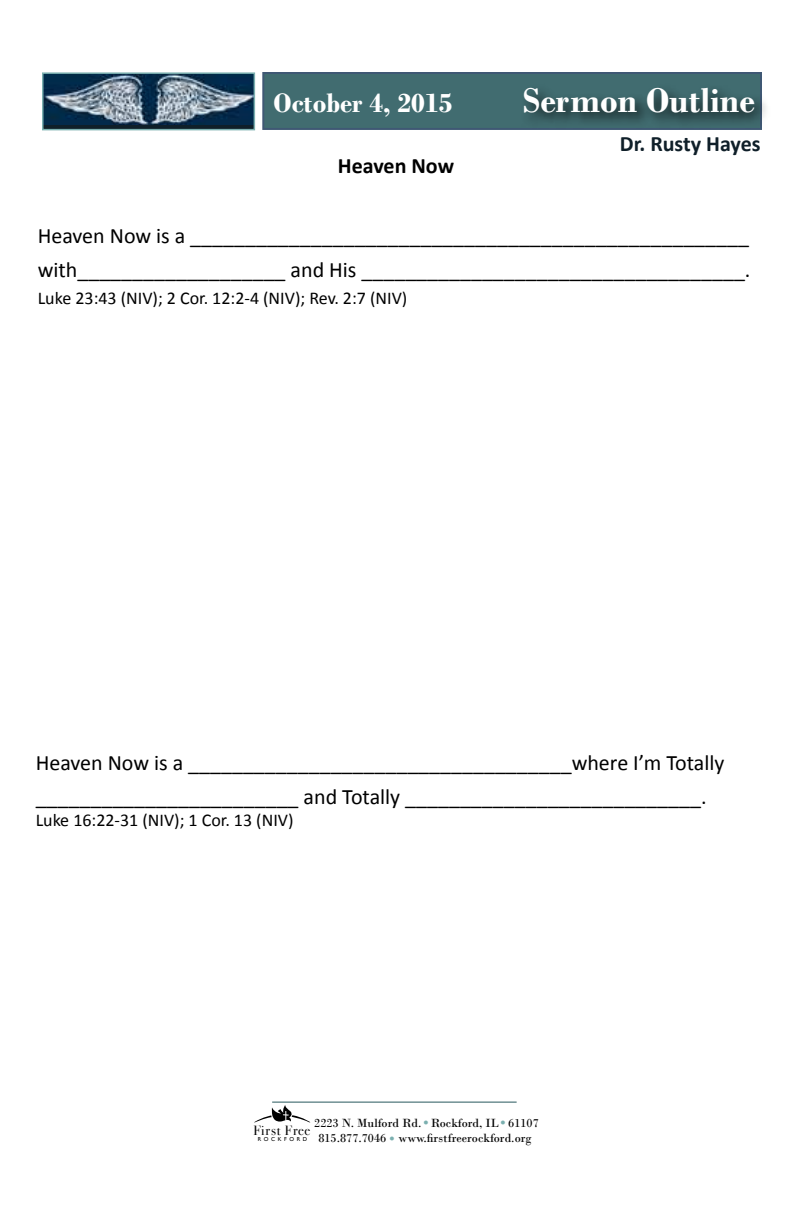
<style>
.page{position:relative;width:792px;height:1224px;background:#fff}
.page>*{position:absolute;margin:0;border:0;box-sizing:border-box;transform-origin:0 0}
.t1{font:700 36px "Bodoni";color:#fff}
.t2{font:700 28px "Bodoni";color:#fff}
.t3{font:22px/34px "Calibri";color:#000}
.t4{font:700 22px "Calibri";color:#0f1f29}
.t5{font:700 22px "Calibri";color:#000}
.t6{font:18px "Calibri";color:#000}
.t7{font:13.6px "ITC Bodoni 72 Com";letter-spacing:.055em;color:#000}
.t8{font:12.4px/15px "Bodoni";color:#000;text-align:center}
.t9{font:6.8px "Wingdings";color:#7bb0b0}
.t10{font:5.8px "Gill Sans";letter-spacing:.45em;color:#000}
</style>
<div class="page">
<hr style="left:272px;top:1102px;width:245px;height:1px;background:#416c70">
<svg style="left:254px;top:1105px;width:56px;height:17px"></svg>
<div style="left:262px;top:72px;width:500px;height:58px;background:#416c70;border:2px solid #3f5874"></div>
<div style="left:43px;top:73px;width:211px;height:57px;background:#0f1f29"></div>
<img style="left:45px;top:75px;width:207px;height:50px">
<div style="left:42px;top:72px;width:213px;height:58px;border:2px solid #7bb0b0"></div>
<div style="left:520px;top:84px;width:251px;height:46px;background:#000;opacity:.75"></div>
<p class="t2" style="left:274px;top:86px;width:180px">October 4, 2015</p>
<h1 class="t1" style="left:523px;top:79px;width:233px">Sermon Outline</h1>
<p class="t5" style="left:338px;top:151px;width:118px">Heaven Now</p>
<p class="t4" style="left:620px;top:130px;width:142px">Dr. Rusty Hayes</p>
<p class="t3" style="left:38px;top:219px;width:714px">Heaven Now is a ___________________________________________________ with___________________ and His ___________________________________.</p>
<p class="t6" style="left:38px;top:286px;width:371px">Luke 23:43 (NIV); 2 Cor. 12:2-4 (NIV); Rev. 2:7 (NIV)</p>
<p class="t3" style="left:36px;top:746px;width:690px">Heaven Now is a ___________________________________where I’m Totally ________________________ and Totally ___________________________.</p>
<p class="t6" style="left:36px;top:808px;width:259px">Luke 16:22-31 (NIV); 1 Cor. 13 (NIV)</p>
<p class="t8" style="left:314px;top:1115px;width:226px">2223 N. Mulford Rd. Rockford, IL 61107<br>815.877.7046 www.firstfreerockford.org</p>
<p class="t9" style="left:423px;top:1119px;width:7px">●</p>
<p class="t9" style="left:501px;top:1119px;width:7px">●</p>
<p class="t7" style="left:253px;top:1122px;width:59px">First Free</p>
<p class="t10" style="left:258px;top:1136px;width:51px">ROCKFORD</p>
<p class="t9" style="left:390px;top:1135px;width:7px">●</p>
</div>
